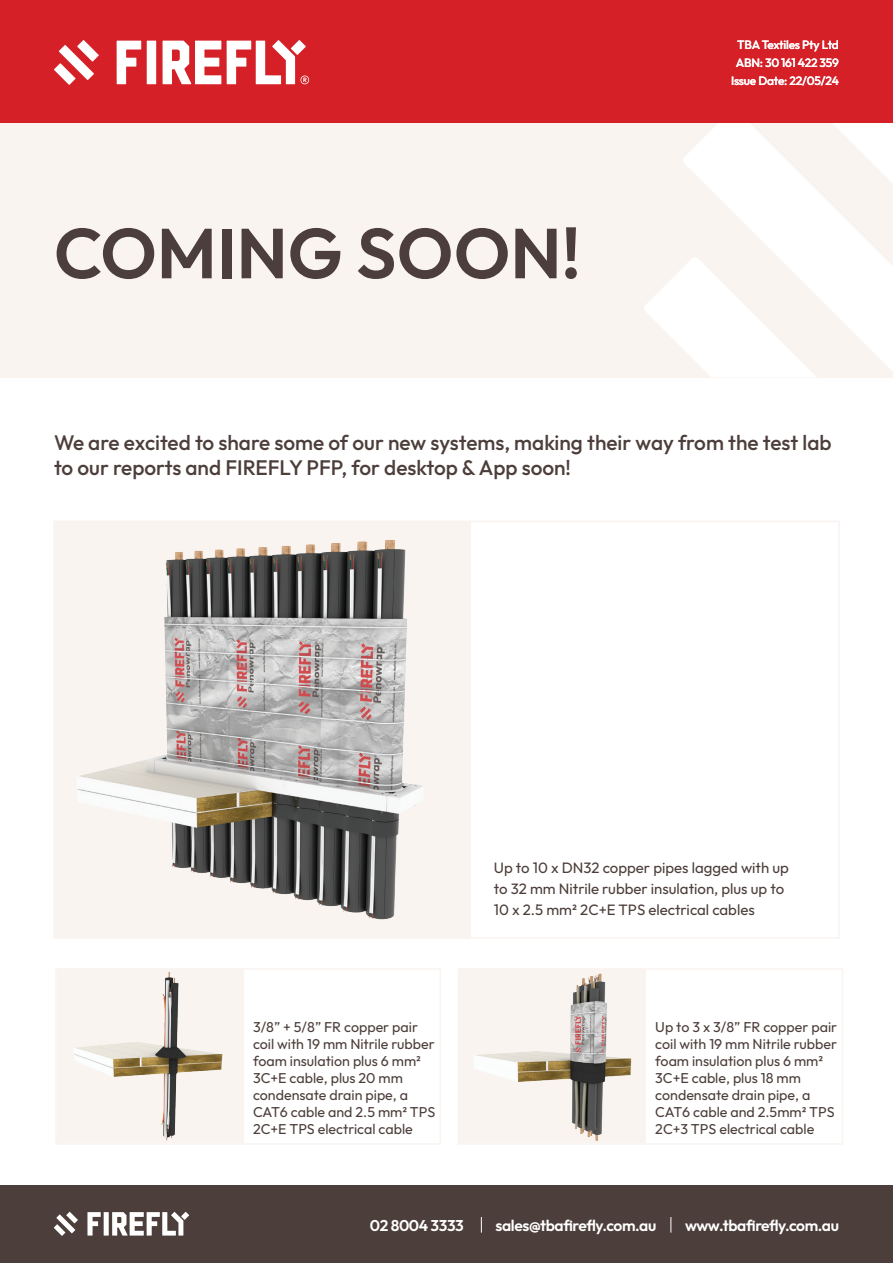
<style>
.page{position:relative;width:893px;height:1263px;background:#fff}
.page>*{position:absolute;margin:0;border:0;box-sizing:border-box;transform-origin:0 0}
.t1{font:600 70.5px "Outfit";color:#4c3e3a}
.t2{font:500 21px/25.5px "Outfit";color:#4c3e3a}
.t3{font:600 15.6px "Outfit";letter-spacing:-.025em;color:#fff}
.t4{font:15px/21px "Outfit";color:#4c3e3a}
.t5{font:14.25px/17.1px "Outfit";color:#4c3e3a}
.t6{font:500 12.15px/17.5px "Outfit";letter-spacing:-.02em;color:#fff;text-align:center}
</style>
<div class="page">
<div style="left:0;top:122px;width:893px;height:255px;background:#faf4f1"></div>
<svg style="left:683px;top:122px;width:210px;height:249px;fill:#fff"></svg>
<svg style="left:644px;top:257px;width:173px;height:120px"></svg>
<div style="left:0;top:1185px;width:893px;height:78px;background:#4c3e3a"></div>
<svg style="left:54px;top:1212px;width:24px;height:24px"></svg>
<svg style="left:87px;top:1212px;width:14px;height:23px"></svg>
<div style="left:104px;top:1212px;width:5px;height:23px;background:#fff"></div>
<svg style="left:112px;top:1212px;width:77px;height:23px"></svg>
<svg style="left:481px;top:1217px;width:1px;height:15px"></svg>
<svg style="left:670px;top:1217px;width:1px;height:15px"></svg>
<div style="left:0;top:0;width:893px;height:122px;background:#d62027"></div>
<svg style="left:77px;top:40px;width:22px;height:22px"></svg>
<svg style="left:59px;top:45px;width:35px;height:35px"></svg>
<svg style="left:54px;top:63px;width:22px;height:22px"></svg>
<svg style="left:117px;top:41px;width:24px;height:43px"></svg>
<div style="left:147px;top:41px;width:9px;height:43px;background:#fff"></div>
<svg style="left:163px;top:41px;width:58px;height:43px"></svg>
<svg style="left:227px;top:40px;width:82px;height:44px"></svg>
<svg style="left:55px;top:968px;width:386px;height:176px"></svg>
<svg style="left:458px;top:968px;width:385px;height:176px"></svg>
<div style="left:54px;top:521px;width:417px;height:417px;background:#faf4f1"></div>
<img style="left:77px;top:540px;width:346px;height:380px">
<div style="left:53px;top:520px;width:787px;height:419px;border:2px solid #faf4f1"></div>
<img style="left:66px;top:970px;width:174px;height:174px">
<img style="left:469px;top:969px;width:174px;height:173px">
<h1 class="t1" style="left:54px;top:207px;width:528px">COMING SOON!</h1>
<p class="t6" style="left:731px;top:37px;width:109px">TBATextiles Pty Ltd<br>ABN: 30 161 422 359<br>Issue Date: 22/05/24</p>
<h2 class="t2" style="left:54px;top:430px;width:779px">We are excited to share some of our new systems, making their way from the test lab to our reports and FIREFLY PFP, for desktop &amp; App soon!</h2>
<p class="t4" style="left:494px;top:858px;width:297px">Up to 10 x DN32 copper pipes lagged with up to 32 mm Nitrile rubber insulation, plus up to<br>10 x 2.5 mm² 2C+E TPS electrical cables</p>
<p class="t5" style="left:253px;top:1018px;width:184px">3/8” + 5/8” FR copper pair coil with 19 mm Nitrile rubber foam insulation plus 6 mm²<br>3C+E cable, plus 20 mm condensate drain pipe, a<br>CAT6 cable and 2.5 mm² TPS<br>2C+E TPS electrical cable</p>
<p class="t5" style="left:655px;top:1018px;width:183px">Up to 3 x 3/8” FR copper pair coil with 19 mm Nitrile rubber foam insulation plus 6 mm²<br>3C+E cable, plus 18 mm condensate drain pipe, a<br>CAT6 cable and 2.5mm² TPS<br>2C+3 TPS electrical cable</p>
<p class="t3" style="left:370px;top:1215px;width:95px">02 8004 3333</p>
<p class="t3" style="left:495px;top:1215px;width:162px">sales@tbafirefly.com.au</p>
<p class="t3" style="left:685px;top:1215px;width:155px">www.tbafirefly.com.au</p>
</div>
